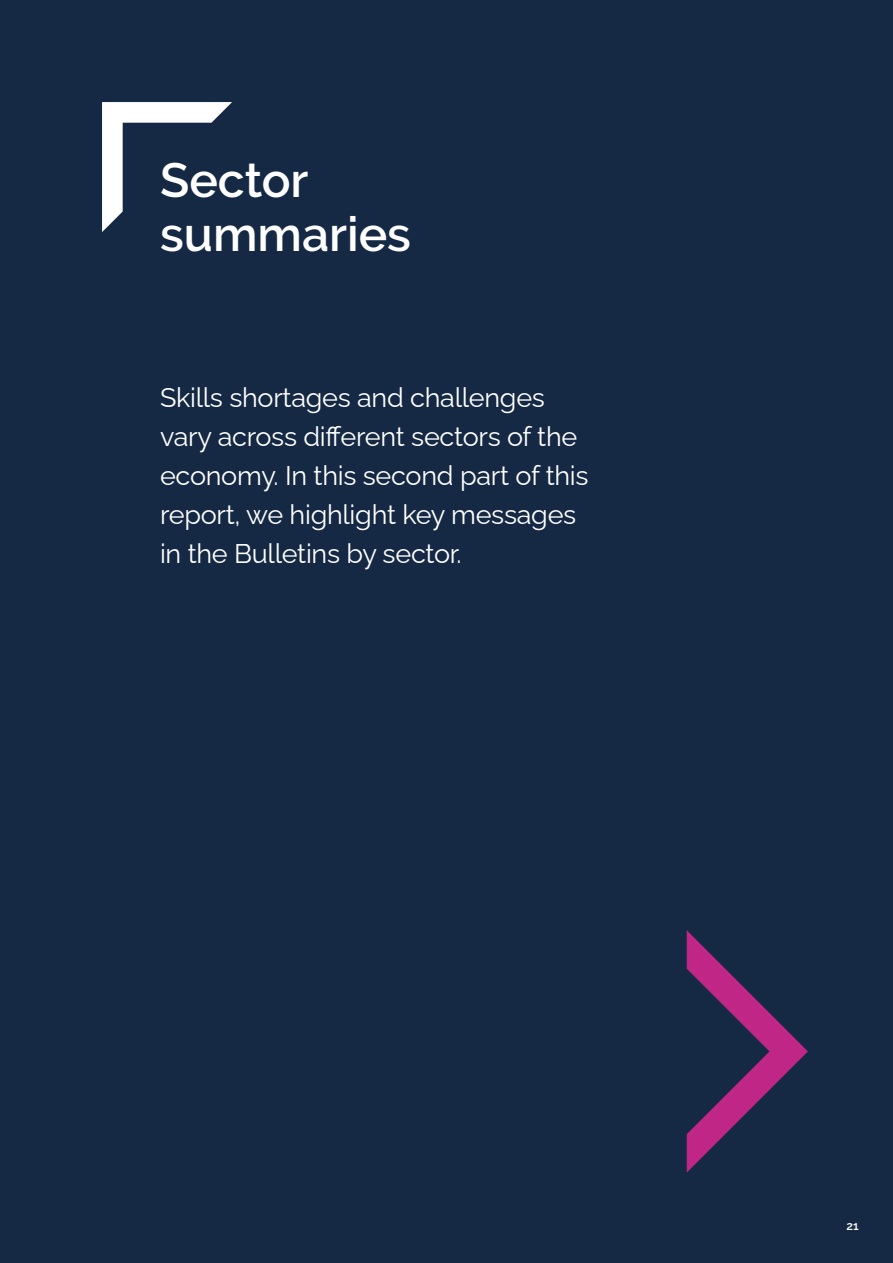
<style>
.page{position:relative;width:893px;height:1263px;background:#152944}
.page>*{position:absolute;margin:0;border:0;box-sizing:border-box;transform-origin:0 0}
.t1{font:600 48px/54px "Raleway";color:#fff}
.t2{font:27px/39px "Raleway";letter-spacing:-.01em;color:#fff}
.t3{font:600 12px "Raleway";color:#fff}
</style>
<div class="page">
<svg style="left:687px;top:930px;width:121px;height:242px"></svg>
<svg style="left:102px;top:102px;width:130px;height:130px"></svg>
<h1 class="t1" style="left:160px;top:153px;width:253px">Sector summaries</h1>
<p class="t2" style="left:160px;top:375px;width:430px">Skills shortages and challenges vary across different sectors of the economy. In this second part of this report, we highlight key messages in the Bulletins by sector.</p>
<p class="t3" style="left:847px;top:1219px;width:14px">21</p>
</div>
